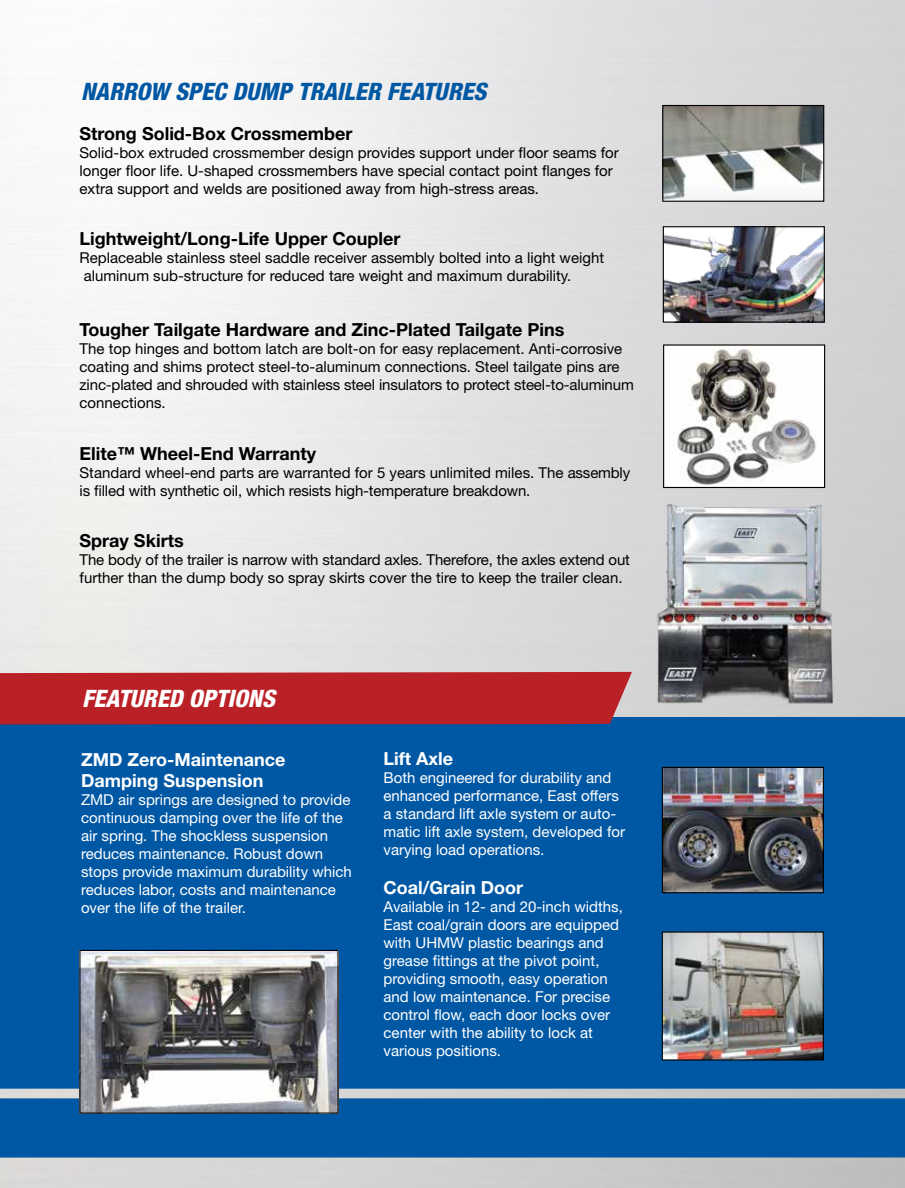
<style>
.page{position:relative;width:905px;height:1188px;background:#fff}
.page>*{position:absolute;margin:0;border:0;box-sizing:border-box;transform-origin:0 0}
.t1{font:italic 800 condensed 24px "Helvetica Neue LT Std";color:#0058a4}
.t2{font:italic 800 condensed 24px "Helvetica Neue LT Std";color:#fff}
.t3{font:700 18px "Helvetica Neue LT Std";color:#000}
.t4{font:700 18px/21.6px "Helvetica Neue LT Std";color:#fff}
.t5{font:15px/18px "Helvetica Neue LT Std";color:#000}
.t6{font:15px/18px "Helvetica Neue LT Std";color:#fff}
</style>
<div class="page">
<img style="left:0;top:0;width:904px;height:1098px">
<div style="left:0;top:717px;width:904px;height:372px;background:#0058a4"></div>
<div style="left:0;top:672px;width:632px;height:52px;background:#ba2126"></div>
<img style="left:665px;top:346px;width:158px;height:140px">
<div style="left:663px;top:344px;width:162px;height:144px;border:1px solid #000"></div>
<img style="left:664px;top:107px;width:158px;height:93px">
<div style="left:662px;top:105px;width:162px;height:97px;border:1px solid #000"></div>
<svg style="left:0;top:1098px;width:904px;height:90px"></svg>
<img style="left:81px;top:952px;width:255px;height:160px">
<div style="left:79px;top:950px;width:259px;height:164px;border:1px solid #000"></div>
<img style="left:664px;top:228px;width:158px;height:93px">
<div style="left:662px;top:226px;width:162px;height:97px;border:1px solid #000"></div>
<img style="left:663px;top:934px;width:158px;height:125px">
<div style="left:661px;top:932px;width:162px;height:129px;border:1px solid #000"></div>
<img style="left:663px;top:769px;width:158px;height:122px">
<div style="left:661px;top:767px;width:162px;height:126px;border:1px solid #000"></div>
<img style="left:647px;top:501px;width:224px;height:207px">
<h1 class="t1" style="left:81px;top:76px;width:407px">NARROW SPEC DUMP TRAILER FEATURES</h1>
<p class="t3" style="left:80px;top:122px;width:274px">Strong Solid-Box Crossmember</p>
<p class="t5" style="left:80px;top:143px;width:540px">Solid-box extruded crossmember design provides support under floor seams for longer floor life. U-shaped crossmembers have special contact point flanges for extra support and welds are positioned away from high-stress areas.</p>
<p class="t3" style="left:80px;top:228px;width:322px">Lightweight/Long-Life Upper Coupler</p>
<p class="t5" style="left:80px;top:249px;width:526px">Replaceable stainless steel saddle receiver assembly bolted into a light weight aluminum sub-structure for reduced tare weight and maximum durability.</p>
<p class="t3" style="left:80px;top:319px;width:486px">Tougher Tailgate Hardware and Zinc-Plated Tailgate Pins</p>
<p class="t5" style="left:80px;top:340px;width:555px">The top hinges and bottom latch are bolt-on for easy replacement. Anti-corrosive coating and shims protect steel-to-aluminum connections. Steel tailgate pins are zinc-plated and shrouded with stainless steel insulators to protect steel-to-aluminum connections.</p>
<p class="t3" style="left:80px;top:442px;width:238px">Elite™ Wheel-End Warranty</p>
<p class="t5" style="left:80px;top:463px;width:552px">Standard wheel-end parts are warranted for 5 years unlimited miles. The assembly is filled with synthetic oil, which resists high-temperature breakdown.</p>
<p class="t3" style="left:80px;top:530px;width:106px">Spray Skirts</p>
<p class="t5" style="left:80px;top:551px;width:552px">The body of the trailer is narrow with standard axles. Therefore, the axles extend out further than the dump body so spray skirts cover the tire to keep the trailer clean.</p>
<h1 class="t2" style="left:82px;top:684px;width:194px">FEATURED OPTIONS</h1>
<p class="t4" style="left:81px;top:748px;width:206px">ZMD Zero-Maintenance<br>Damping Suspension</p>
<p class="t6" style="left:81px;top:791px;width:272px">ZMD air springs are designed to provide continuous damping over the life of the air spring. The shockless suspension reduces maintenance. Robust down stops provide maximum durability which reduces labor, costs and maintenance over the life of the trailer.</p>
<p class="t4" style="left:383px;top:747px;width:71px">Lift Axle</p>
<p class="t6" style="left:383px;top:768px;width:243px">Both engineered for durability and enhanced performance, East offers a standard lift axle system or auto&shy;matic lift axle system, developed for varying load operations.</p>
<p class="t4" style="left:383px;top:877px;width:141px">Coal/Grain Door</p>
<p class="t6" style="left:383px;top:898px;width:241px">Available in 12- and 20-inch widths,<br>East coal/grain doors are equipped with UHMW plastic bearings and grease fittings at the pivot point, providing smooth, easy operation and low maintenance. For precise control flow, each door locks over center with the ability to lock at various positions.</p>
</div>
